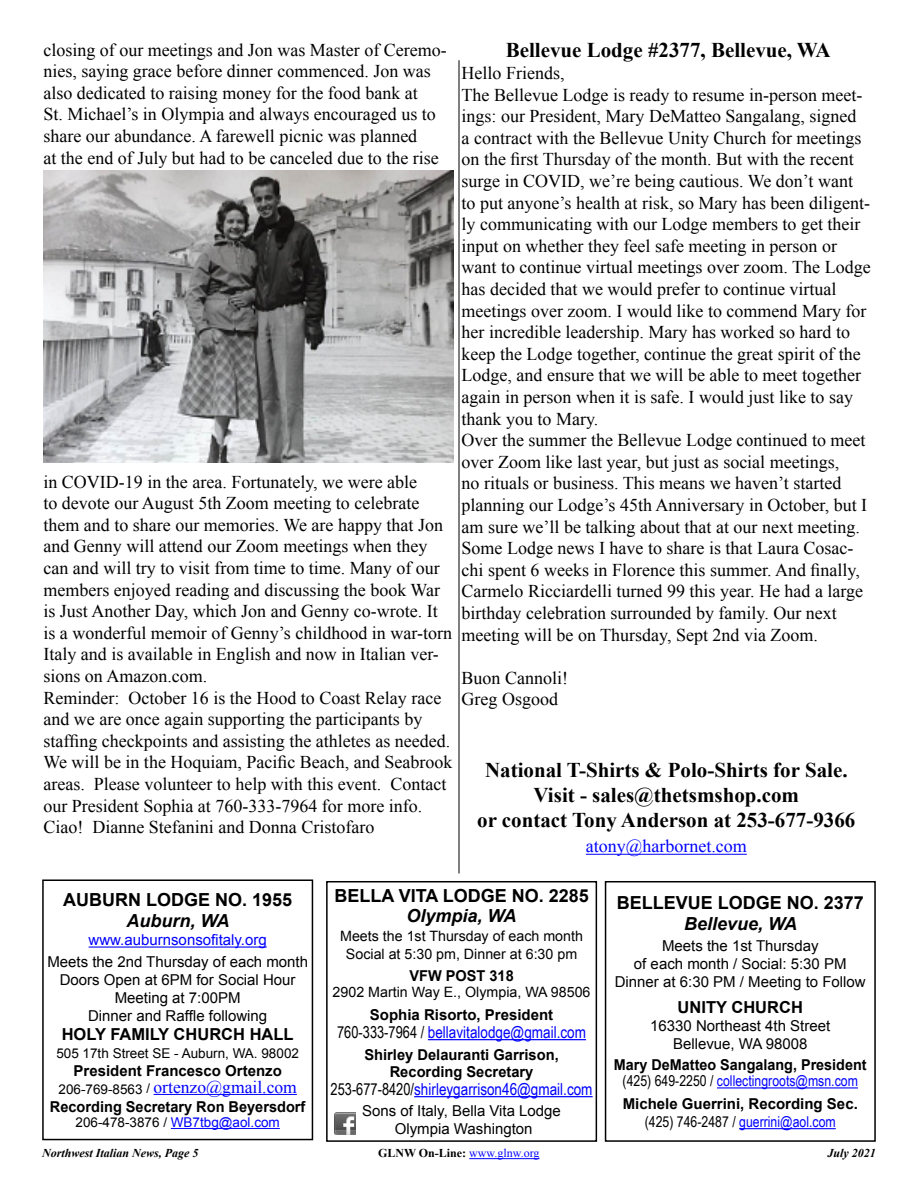
<style>
.page{position:relative;width:918px;height:1188px;background:#fff}
.page>*{position:absolute;margin:0;border:0;box-sizing:border-box;transform-origin:0 0}
.t1{font:700 21px/25.2px "Times New Roman";color:#000;text-align:center}
.t2{font:18px/21.6px "Times New Roman";color:#000}
.t3{font:700 18px "Arial";color:#000}
.t4{font:italic 700 18px "Arial";color:#000}
.t5{font:18px "Times New Roman";color:#00f}
.t6{font:17.55px "Times New Roman";color:#00f}
.t7{font:16.5px "Arial Narrow";color:#00f}
.t8{font:700 16.5px "Arial";color:#000}
.t9{font:15px/18px "Arial";color:#000;text-align:center}
.t10{font:700 15px/16.5px "Arial";color:#000;text-align:center}
.t11{font:15px "Arial Narrow";color:#00f}
.t12{font:700 15px "Arial";color:#000;scale:.96 1}
.t13{font:15px "Arial";color:#00f}
.t14{font:14.25px/18px "Arial";color:#000;text-align:center}
.t15{font:13.5px "Arial";color:#000}
.t16{font:13.5px "Arial";color:#00f}
.t17{font:italic 700 12px "Times New Roman";color:#000}
.t18{font:700 12px "Times New Roman";color:#000}
.s1{font-family:"Arial";font-size:13.5px;color:#000}
.s2{color:#000}
.s3{font-weight:400;color:#00f}
</style>
<div class="page">
<hr style="left:469px;top:1158px;width:70px;height:1px;background:#00f">
<hr style="left:89px;top:947px;width:178px;height:1px;background:#00f">
<hr style="left:154px;top:1094px;width:143px;height:1px;background:#00f">
<hr style="left:171px;top:1128px;width:109px;height:1px;background:#00f">
<div style="left:42px;top:879px;width:271px;height:261px;border:2px solid #000"></div>
<hr style="left:717px;top:1087px;width:141px;height:1px;background:#00f">
<hr style="left:739px;top:1128px;width:97px;height:1px;background:#00f">
<div style="left:605px;top:881px;width:271px;height:261px;border:2px solid #000"></div>
<hr style="left:428px;top:1039px;width:158px;height:1px;background:#00f">
<hr style="left:414px;top:1096px;width:179px;height:1px;background:#00f">
<div style="left:326px;top:881px;width:271px;height:261px;border:2px solid #000"></div>
<img style="left:335px;top:1112px;width:21px;height:23px">
<hr style="left:459px;top:60px;width:1px;height:814px;background:#000">
<img style="left:44px;top:171px;width:410px;height:291px">
<hr style="left:586px;top:854px;width:161px;height:1px;background:#00f">
<p class="t2" style="left:43px;top:39px;width:405px">closing of our meetings and Jon was Master of Ceremo&shy;nies, saying grace before dinner commenced. Jon was also dedicated to raising money for the food bank at<br>St. Michael’s in Olympia and always encouraged us to share our abundance. A farewell picnic was planned<br>at the end of July but had to be canceled due to the rise</p>
<p class="t2" style="left:43px;top:471px;width:410px">in COVID-19 in the area. Fortunately, we were able<br>to devote our August 5th Zoom meeting to celebrate them and to share our memories. We are happy that Jon and Genny will attend our Zoom meetings when they can and will try to visit from time to time. Many of our members enjoyed reading and discussing the book War is Just Another Day, which Jon and Genny co-wrote. It is a wonderful memoir of Genny’s childhood in war-torn Italy and is available in English and now in Italian ver&shy;sions on Amazon.com.<br>Reminder: October 16 is the Hood to Coast Relay race and we are once again supporting the participants by staffing checkpoints and assisting the athletes as needed.<br>We will be in the Hoquiam, Pacific Beach, and Seabrook areas. Please volunteer to help with this event. Contact our President Sophia at 760-333-7964 for more info.<br>Ciao! Dianne Stefanini and Donna Cristofaro</p>
<p class="t1" style="left:506px;top:37px;width:327px">Bellevue Lodge #2377, Bellevue, WA</p>
<p class="t2" style="left:462px;top:62px;width:411px">Hello Friends,<br>The Bellevue Lodge is ready to resume in-person meet&shy;ings: our President, Mary DeMatteo Sangalang, signed<br>a contract with the Bellevue Unity Church for meetings on the first Thursday of the month. But with the recent surge in COVID, we’re being cautious. We don’t want to put anyone’s health at risk, so Mary has been diligent&shy;ly communicating with our Lodge members to get their input on whether they feel safe meeting in person or want to continue virtual meetings over zoom. The Lodge has decided that we would prefer to continue virtual meetings over zoom. I would like to commend Mary for her incredible leadership. Mary has worked so hard to keep the Lodge together, continue the great spirit of the Lodge, and ensure that we will be able to meet together again in person when it is safe. I would just like to say thank you to Mary.<br>Over the summer the Bellevue Lodge continued to meet over Zoom like last year, but just as social meetings,<br>no rituals or business. This means we haven’t started planning our Lodge’s 45th Anniversary in October, but I am sure we’ll be talking about that at our next meeting.<br>Some Lodge news I have to share is that Laura Cosac&shy;chi spent 6 weeks in Florence this summer. And finally, Carmelo Ricciardelli turned 99 this year. He had a large birthday celebration surrounded by family. Our next meeting will be on Thursday, Sept 2nd via Zoom.</p>
<p class="t2" style="left:462px;top:667px;width:108px">Buon Cannoli!<br>Greg Osgood</p>
<p class="t1" style="left:477px;top:757px;width:380px">National T-Shirts &amp; Polo-Shirts for Sale.<br>Visit - sales@thetsmshop.com<br>or contact Tony Anderson at 253-677-9366</p>
<p class="t5" style="left:586px;top:834px;width:163px">atony@harbornet.com</p>
<p class="t3" style="left:63px;top:888px;width:231px">AUBURN LODGE NO. 1955</p>
<p class="t4" style="left:127px;top:909px;width:104px">Auburn, WA</p>
<p class="t13" style="left:89px;top:930px;width:180px">www.auburnsonsofitaly.org</p>
<p class="t9" style="left:47px;top:953px;width:262px">Meets the 2nd Thursday of each month<br>Doors Open at 6PM for Social Hour<br>Meeting at 7:00PM<br>Dinner and Raffle following</p>
<p class="t8" style="left:62px;top:1023px;width:233px">HOLY FAMILY CHURCH HALL</p>
<p class="t15" style="left:56px;top:1044px;width:244px">505 17th Street SE - Auburn, WA. 98002</p>
<p class="t10" style="left:74px;top:1063px;width:210px">President Francesco Ortenzo</p>
<p class="t6" style="left:59px;top:1075px;width:240px"><sub>206-769-8563</sub> <span class="s1">/</span> ortenzo@gmail.com</p>
<p class="t10" style="left:50px;top:1099px;width:257px">Recording Secretary Ron Beyersdorf</p>
<p class="t16" style="left:76px;top:1113px;width:206px"><span class="s2">206-478-3876 /</span> WB7tbg@aol.com</p>
<p class="t3" style="left:334px;top:884px;width:256px">BELLA VITA LODGE NO. 2285</p>
<p class="t4" style="left:407px;top:904px;width:112px">Olympia, WA</p>
<p class="t14" style="left:340px;top:927px;width:244px">Meets the 1st Thursday of each month<br>Social at 5:30 pm, Dinner at 6:30 pm</p>
<p class="t10" style="left:409px;top:968px;width:106px">VFW POST 318</p>
<p class="t14" style="left:333px;top:984px;width:259px">2902 Martin Way E., Olympia, WA 98506</p>
<p class="t10" style="left:370px;top:1007px;width:185px">Sophia Risorto, President</p>
<p class="t7" style="left:337px;top:1020px;width:250px"><span class="s2">760-333-7964 /</span> bellavitalodge@gmail.com</p>
<p class="t10" style="left:364px;top:1047px;width:196px">Shirley Delauranti Garrison,<br>Recording Secretary</p>
<p class="t7" style="left:331px;top:1077px;width:263px"><span class="s2">253-677-8420/</span>shirleygarrison46@gmail.com</p>
<p class="t9" style="left:362px;top:1102px;width:200px">Sons of Italy, Bella Vita Lodge<br>Olympia Washington</p>
<p class="t3" style="left:617px;top:891px;width:249px">BELLEVUE LODGE NO. 2377</p>
<p class="t4" style="left:684px;top:912px;width:115px">Bellevue, WA</p>
<p class="t9" style="left:615px;top:937px;width:252px">Meets the 1st Thursday<br>of each month / Social: 5:30 PM<br>Dinner at 6:30 PM / Meeting to Follow</p>
<p class="t8" style="left:678px;top:996px;width:127px">UNITY CHURCH</p>
<p class="t9" style="left:650px;top:1017px;width:182px">16330 Northeast 4th Street<br>Bellevue, WA 98008</p>
<p class="t12" style="left:614px;top:1055px;width:265px">Mary DeMatteo Sangalang, President</p>
<p class="t11" style="left:623px;top:1070px;width:237px"><span class="s2">(425) 649-2250 /</span> collectingroots@msn.com</p>
<p class="t10" style="left:623px;top:1096px;width:237px">Michele Guerrini, Recording Sec.</p>
<p class="t11" style="left:645px;top:1111px;width:192px"><span class="s2">(425) 746-2487 /</span> guerrini@aol.com</p>
<p class="t17" style="left:42px;top:1145px;width:158px">Northwest Italian News, Page 5</p>
<p class="t18" style="left:378px;top:1145px;width:163px">GLNW On-Line: <span class="s3">www.glnw.org</span></p>
<p class="t17" style="left:827px;top:1145px;width:50px">July 2021</p>
</div>
